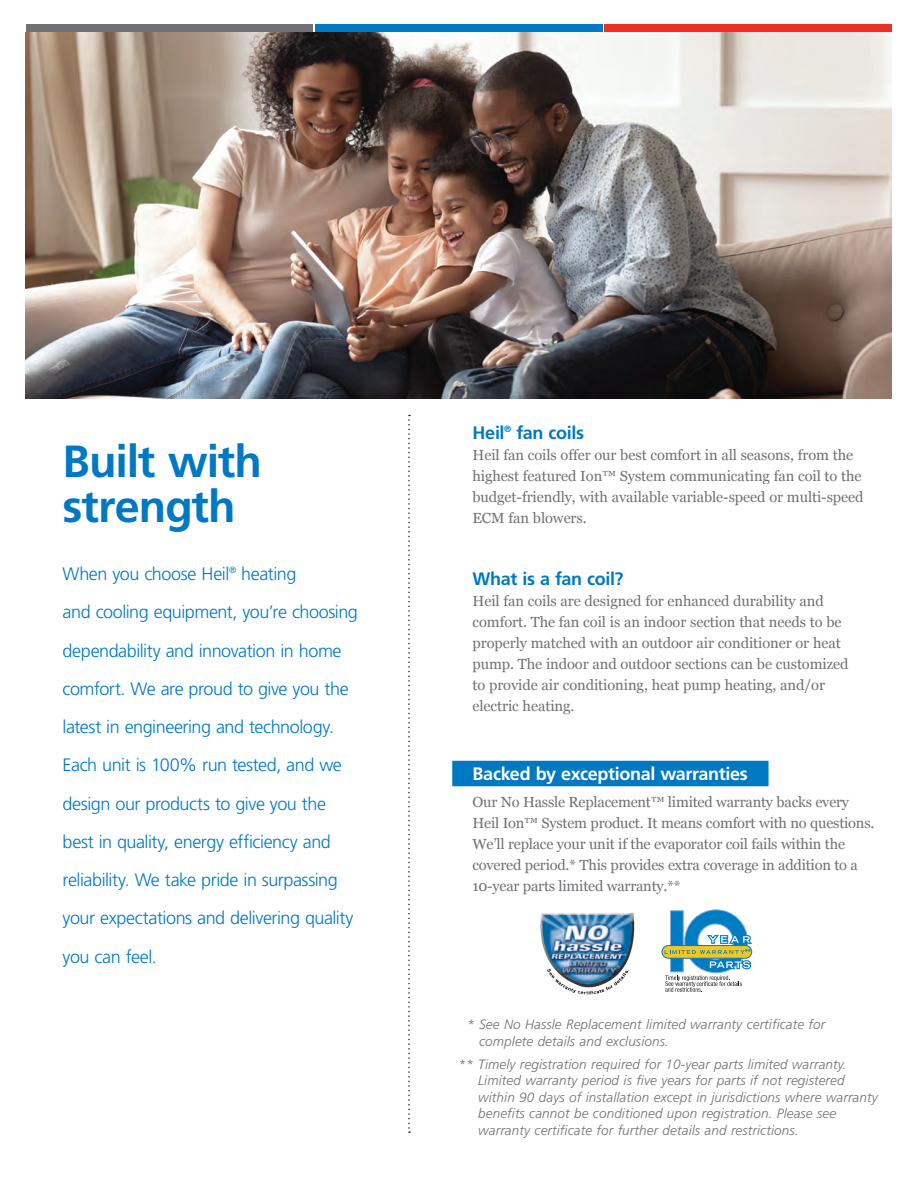
<style>
.page{position:relative;width:918px;height:1188px;background:#fff}
.page>*{position:absolute;margin:0;border:0;box-sizing:border-box;transform-origin:0 0}
.H-Blue_headline{font:700 45px/45px "Frutiger LT Std";letter-spacing:-.02em;color:#0079c2}
.H-Blue_headline-2{font:300 18px "Frutiger LT Std";letter-spacing:-.025em;color:#0079c2}
.H-White_header_with{font:700 18px "Frutiger LT Std";letter-spacing:-.02em;color:#fff}
.H-Blue_headline-3{font:700 18px "Frutiger LT Std";letter-spacing:-.02em;color:#0079c2}
.H-Body_copy{font:14.7px/21px "Georgia";letter-spacing:-.005em;color:#717074}
.H-Disclaimer-grey_it{font:italic 300 13.5px/16.5px "Frutiger LT Std";letter-spacing:.01em;color:#717074}
.t1{font:700 7.65px "Myriad Pro";color:#007cc2;scale:.9 1}
</style>
<div class="page">
<div style="left:26px;top:25px;width:287px;height:8px;background:#717074"></div>
<div style="left:315px;top:25px;width:287px;height:8px;background:#0079c2"></div>
<div style="left:604px;top:25px;width:287px;height:8px;background:#ee2e22"></div>
<div style="left:452px;top:761px;width:317px;height:25px;background:#0079c2"></div>
<img style="left:26px;top:33px;width:865px;height:365px">
<svg style="left:408px;top:415px;width:2px;height:718px"></svg>
<img style="left:540px;top:913px;width:95px;height:82px">
<div style="left:662px;top:945px;width:90px;height:14px;border:1px solid #007cc2;border-radius:6px"></div>
<svg style="left:665px;top:910px;width:87px;height:82px"></svg>
<p class="H-Blue_headline-3" style="left:472px;top:422px;width:113px">Heil<sup>®</sup> fan coils</p>
<p class="H-Body_copy" style="left:472px;top:444px;width:393px">Heil fan coils offer our best comfort in all seasons, from the highest featured Ion™ System communicating fan coil to the budget-friendly, with available variable-speed or multi-speed ECM fan blowers.</p>
<p class="H-Blue_headline" style="left:63px;top:439px;width:201px">Built with strength</p>
<p class="H-Blue_headline-2" style="left:63px;top:564px;width:235px">When you choose Heil<sup>®</sup> heating</p>
<p class="H-Blue_headline-2" style="left:63px;top:602px;width:297px">and cooling equipment, you’re choosing</p>
<p class="H-Blue_headline-2" style="left:63px;top:640px;width:281px">dependability and innovation in home</p>
<p class="H-Blue_headline-2" style="left:63px;top:678px;width:288px">comfort. We are proud to give you the</p>
<p class="H-Blue_headline-2" style="left:63px;top:717px;width:273px">latest in engineering and technology.</p>
<p class="H-Blue_headline-2" style="left:63px;top:755px;width:281px">Each unit is 100% run tested, and we</p>
<p class="H-Blue_headline-2" style="left:63px;top:793px;width:265px">design our products to give you the</p>
<p class="H-Blue_headline-2" style="left:63px;top:831px;width:270px">best in quality, energy efficiency and</p>
<p class="H-Blue_headline-2" style="left:63px;top:870px;width:277px">reliability. We take pride in surpassing</p>
<p class="H-Blue_headline-2" style="left:63px;top:908px;width:292px">your expectations and delivering quality</p>
<p class="H-Blue_headline-2" style="left:63px;top:946px;width:96px">you can feel.</p>
<p class="t1" style="left:745px;top:947px;width:9px">**</p>
<p class="H-Blue_headline-3" style="left:472px;top:568px;width:152px">What is a fan coil?</p>
<p class="H-Body_copy" style="left:472px;top:590px;width:378px">Heil fan coils are designed for enhanced durability and comfort. The fan coil is an indoor section that needs to be properly matched with an outdoor air conditioner or heat pump. The indoor and outdoor sections can be customized to provide air conditioning, heat pump heating, and/or electric heating.</p>
<p class="H-White_header_with" style="left:472px;top:763px;width:277px">Backed by exceptional warranties</p>
<p class="H-Body_copy" style="left:472px;top:791px;width:403px">Our No Hassle Replacement™ limited warranty backs every Heil Ion™ System product. It means comfort with no questions.<br>We’ll replace your unit if the evaporator coil fails within the covered period.* This provides extra coverage in addition to a 10-year parts limited warranty.**</p>
<p class="H-Disclaimer-grey_it" style="left:479px;top:1016px;width:348px;text-indent:-12px">* See No Hassle Replacement limited warranty certificate for complete details and exclusions.</p>
<p class="H-Disclaimer-grey_it" style="left:478px;top:1056px;width:401px;text-indent:-20px">** Timely registration required for 10-year parts limited warranty.<br>Limited warranty period is five years for parts if not registered within 90 days of installation except in jurisdictions where warranty benefits cannot be conditioned upon registration. Please see warranty certificate for further details and restrictions.</p>
</div>
